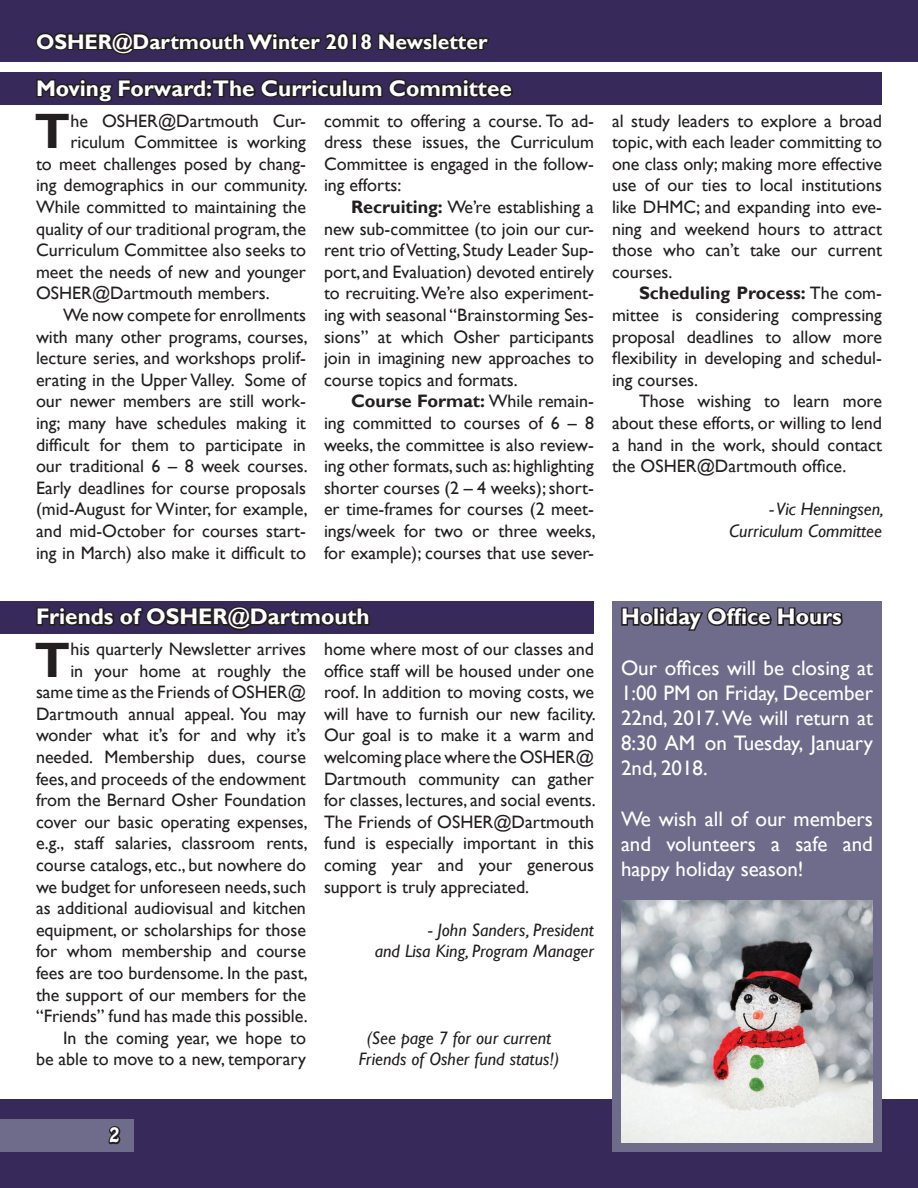
<style>
.page{position:relative;width:918px;height:1188px;background:#fff}
.page>*{position:absolute;margin:0;border:0;box-sizing:border-box;transform-origin:0 0}
.t1{font:700 49.65px "Gill Sans";color:#231f20}
.t2{font:700 22.5px "Gill Sans";color:#fff}
.t3{font:21px/25.2px "Gill Sans";color:#fff;text-align:justify}
.t4{font:700 21px "Gill Sans";color:#fff}
.t5{font:18px/21.6px "Gill Sans";color:#231f20;text-align:justify}
.t6{font:italic 18px "Gill Sans";color:#231f20}
.t7{font:18px "Hobo Std";color:#fff}
.s1{font-weight:700}
</style>
<div class="page">
<div style="left:0;top:1099px;width:918px;height:89px;background:#372959"></div>
<div style="left:0;top:0;width:918px;height:61px;background:#372959"></div>
<div style="left:0;top:1120px;width:133px;height:32px;background:#6f6b8b"></div>
<svg style="left:108px;top:1126px;width:13px;height:19px"></svg>
<svg style="left:35px;top:31px;width:315px;height:24px"></svg>
<div style="left:351px;top:33px;width:7px;height:17px;border:3px solid #231f20"></div>
<svg style="left:360px;top:32px;width:130px;height:19px"></svg>
<div style="left:0;top:601px;width:594px;height:33px;background:#372959"></div>
<svg style="left:36px;top:606px;width:334px;height:25px"></svg>
<div style="left:612px;top:601px;width:270px;height:551px;background:#6f6b8b"></div>
<svg style="left:621px;top:607px;width:222px;height:24px"></svg>
<div style="left:0;top:73px;width:882px;height:32px;background:#372959"></div>
<svg style="left:36px;top:78px;width:477px;height:25px"></svg>
<img style="left:621px;top:901px;width:252px;height:242px">
<p class="t4" style="left:36px;top:29px;width:453px">OSHER@Dartmouth Winter 2018 Newsletter</p>
<p class="t2" style="left:36px;top:75px;width:477px">Moving Forward:The Curriculum Committee</p>
<p class="t1" style="left:35px;top:102px;width:37px">T</p>
<p class="t5" style="left:70px;top:110px;width:237px">he OSHER@Dartmouth Cur-</p>
<p class="t5" style="left:70px;top:132px;width:237px">riculum Committee is working</p>
<p class="t5" style="left:36px;top:153px;width:271px">to meet challenges posed by chang-</p>
<p class="t5" style="left:36px;top:175px;width:273px">ing demographics in our community.</p>
<p class="t5" style="left:36px;top:196px;width:272px">While committed to maintaining the</p>
<p class="t5" style="left:36px;top:218px;width:272px">quality of our traditional program, the</p>
<p class="t5" style="left:36px;top:240px;width:272px">Curriculum Committee also seeks to</p>
<p class="t5" style="left:36px;top:261px;width:272px">meet the needs of new and younger</p>
<p class="t5" style="left:36px;top:283px;width:235px">OSHER@Dartmouth members.</p>
<p class="t5" style="left:36px;top:304px;width:273px;text-indent:27px">We now compete for enrollments with many other programs, courses, lecture series, and workshops prolif&shy;erating in the Upper Valley. Some of our newer members are still work&shy;ing; many have schedules making it difficult for them to participate in our traditional 6 – 8 week courses.<br>Early deadlines for course proposals (mid-August for Winter, for example, and mid-October for courses start&shy;ing in March) also make it difficult to</p>
<p class="t5" style="left:324px;top:110px;width:271px">commit to offering a course. To ad&shy;dress these issues, the Curriculum Committee is engaged in the follow&shy;ing efforts:</p>
<p class="t5" style="left:324px;top:196px;width:272px;text-indent:27px"><span class="s1">Recruiting:</span> We’re establishing a new sub-committee (to join our cur&shy;rent trio of Vetting, Study Leader Sup&shy;port, and Evaluation) devoted entirely to recruiting. We’re also experiment&shy;ing with seasonal “Brainstorming Ses&shy;sions” at which Osher participants join in imagining new approaches to course topics and formats.</p>
<p class="t5" style="left:324px;top:391px;width:273px;text-indent:27px"><span class="s1">Course Format:</span> While remain&shy;ing committed to courses of 6 – 8 weeks, the committee is also review&shy;ing other formats, such as: highlighting shorter courses (2 – 4 weeks); short&shy;er time-frames for courses (2 meet&shy;ings/week for two or three weeks, for example); courses that use sever-</p>
<p class="t5" style="left:612px;top:110px;width:272px">al study leaders to explore a broad topic, with each leader committing to one class only; making more effective use of our ties to local institutions like DHMC; and expanding into eve&shy;ning and weekend hours to attract those who can’t take our current courses.</p>
<p class="t5" style="left:612px;top:283px;width:272px;text-indent:27px"><span class="s1">Scheduling Process:</span> The com&shy;mittee is considering compressing proposal deadlines to allow more flexibility in developing and schedul&shy;ing courses.</p>
<p class="t5" style="left:612px;top:391px;width:272px;text-indent:27px">Those wishing to learn more about these efforts, or willing to lend a hand in the work, should contact the OSHER@Dartmouth office.</p>
<p class="t6" style="left:769px;top:499px;width:116px">- Vic Henningsen,</p>
<p class="t6" style="left:729px;top:520px;width:154px">Curriculum Committee</p>
<p class="t2" style="left:36px;top:603px;width:335px">Friends of OSHER@Dartmouth</p>
<p class="t2" style="left:621px;top:603px;width:222px">Holiday Office Hours</p>
<p class="t3" style="left:621px;top:655px;width:254px">Our offices will be closing at 1:00 PM on Friday, December 22nd, 2017. We will return at 8:30 AM on Tuesday, January 2nd, 2018.</p>
<p class="t3" style="left:621px;top:807px;width:254px">We wish all of our members and volunteers a safe and happy holiday season!</p>
<p class="t5" style="left:324px;top:639px;width:273px">home where most of our classes and office staff will be housed under one roof. In addition to moving costs, we will have to furnish our new facility.<br>Our goal is to make it a warm and welcoming place where the OSHER@ Dartmouth community can gather for classes, lectures, and social events.<br>The Friends of OSHER@Dartmouth fund is especially important in this coming year and your generous support is truly appreciated.</p>
<p class="t6" style="left:428px;top:919px;width:167px">- John Sanders, President</p>
<p class="t6" style="left:375px;top:941px;width:221px">and Lisa King, Program Manager</p>
<p class="t5" style="left:36px;top:639px;width:273px;text-align:right">his quarterly Newsletter arrives<br>in your home at roughly the same time as the Friends of OSHER@ Dartmouth annual appeal. You may wonder what it’s for and why it’s needed. Membership dues, course fees, and proceeds of the endowment from the Bernard Osher Foundation cover our basic operating expenses, e.g., staff salaries, classroom rents, course catalogs, etc., but nowhere do we budget for unforeseen needs, such as additional audiovisual and kitchen equipment, or scholarships for those for whom membership and course fees are too burdensome. In the past, the support of our members for the “Friends” fund has made this possible.</p>
<p class="t5" style="left:36px;top:1027px;width:272px;text-align:right">In the coming year, we hope to<br>be able to move to a new, temporary</p>
<p class="t1" style="left:35px;top:630px;width:37px">T</p>
<p class="t6" style="left:367px;top:1027px;width:186px">(See page 7 for our current</p>
<p class="t6" style="left:359px;top:1049px;width:202px">Friends of Osher fund status!)</p>
<p class="t7" style="left:109px;top:1123px;width:12px">2</p>
</div>
